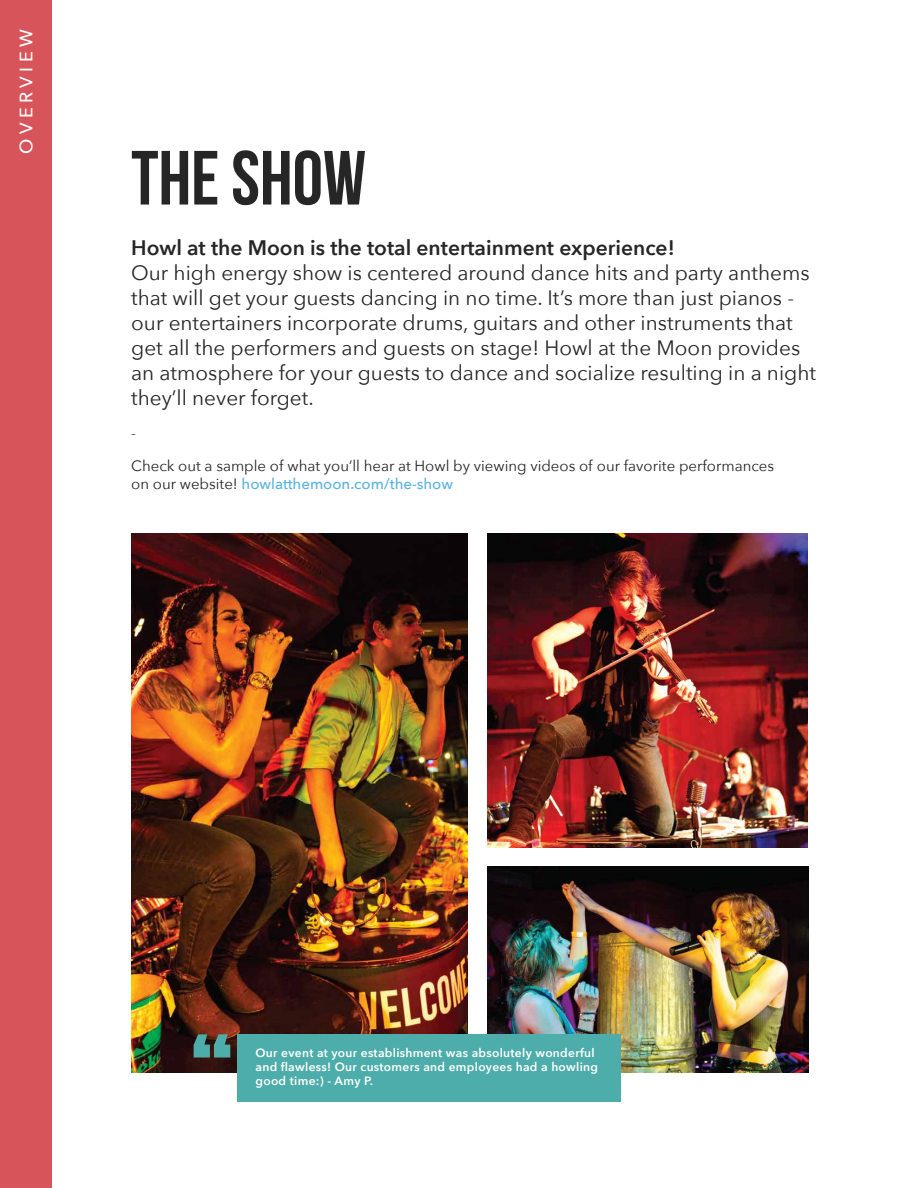
<style>
.page{position:relative;width:918px;height:1188px;background:#fff}
.page>*{position:absolute;margin:0;border:0;box-sizing:border-box;transform-origin:0 0}
.t1{font:88.95px "Anton";color:#4dadaa}
.t2{font:700 76.65px "Bebas Neue";color:#272626}
.t3{font:600 21px "Avenir Next";color:#272626}
.t4{font:20.85px/24.9px "Avenir Next";color:#272626}
.t5{font:500 18px "Avenir Next";letter-spacing:.245em;color:#fff}
.t6{font:15px/18px "Avenir Next";color:#272626}
.t7{font:600 12px/14.4px "Avenir Next";letter-spacing:.025em;color:#fff}
.s1{font-weight:500;color:#5cb3de}
</style>
<div class="page">
<div style="left:0;top:0;width:52px;height:1188px;background:#d6545a"></div>
<img style="left:488px;top:866px;width:321px;height:207px">
<img style="left:131px;top:533px;width:336px;height:540px">
<img style="left:488px;top:533px;width:319px;height:315px">
<div style="left:237px;top:1034px;width:384px;height:68px;background:#4dadaa"></div>
<p class="t5" style="left:11px;top:154px;width:126px;rotate:-90deg">OVERVIEW</p>
<h2 class="t2" style="left:131px;top:136px;width:236px">THE SHOW</h2>
<p class="t3" style="left:131px;top:230px;width:545px">Howl at the Moon is the total entertainment experience!</p>
<p class="t4" style="left:131px;top:259px;width:686px">Our high energy show is centered around dance hits and party anthems that will get your guests dancing in no time. It’s more than just pianos - our entertainers incorporate drums, guitars and other instruments that get all the performers and guests on stage! Howl at the Moon provides an atmosphere for your guests to dance and socialize resulting in a night they’ll never forget.</p>
<p class="t6" style="left:131px;top:423px;width:6px">-</p>
<p class="t6" style="left:131px;top:456px;width:645px">Check out a sample of what you’ll hear at Howl by viewing videos of our favorite performances on our website! <span class="s1">howlatthemoon.com/the-show</span></p>
<h1 class="t1" style="left:191px;top:1028px;width:43px">“</h1>
<p class="t7" style="left:256px;top:1045px;width:344px">Our event at your establishment was absolutely wonderful and flawless! Our customers and employees had a howling good time:) - Amy P.</p>
</div>
